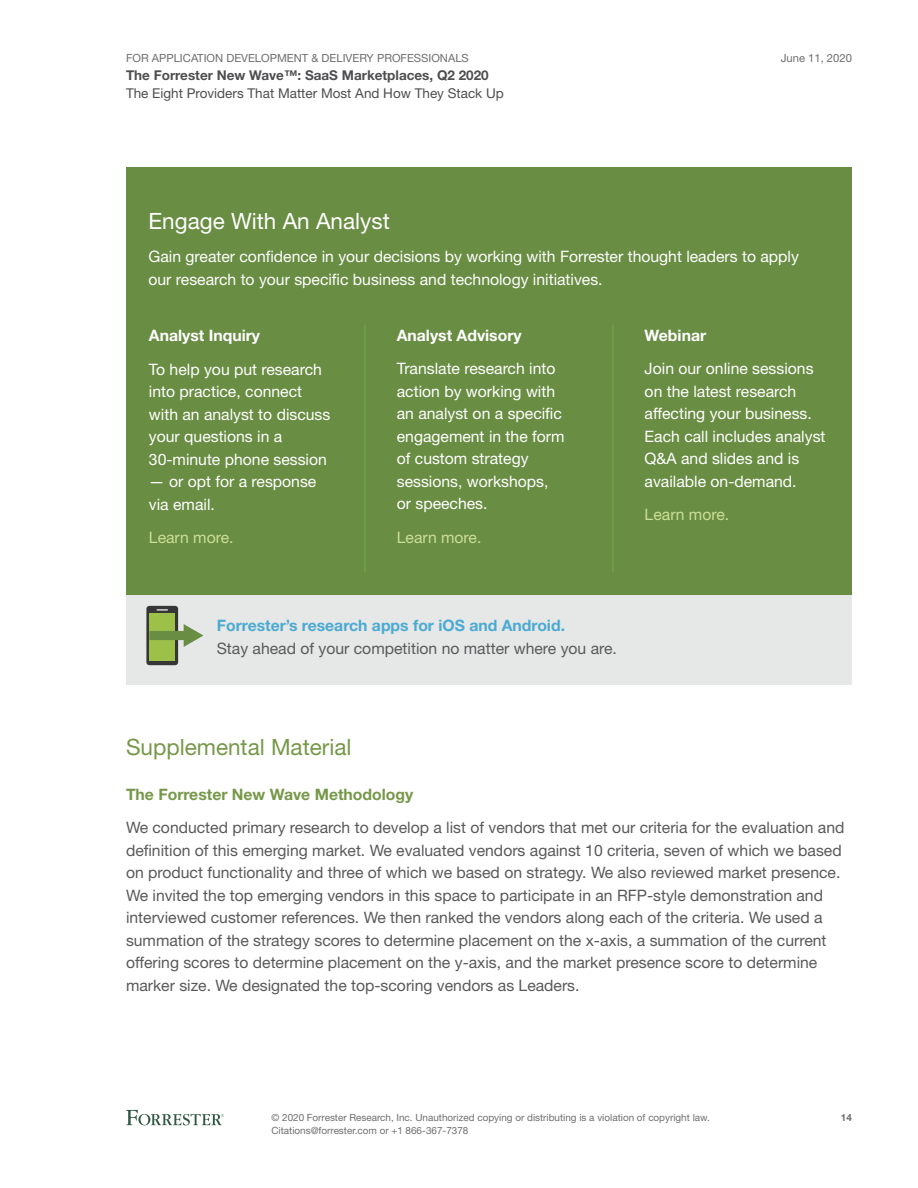
<style>
.page{position:relative;width:918px;height:1188px;background:#fff}
.page>*{position:absolute;margin:0;border:0;box-sizing:border-box;transform-origin:0 0}
.t1{font:22.5px "Helvetica Neue LT Std";color:#769849}
.t2{font:22.5px "Helvetica Neue LT Std";color:#fff}
.t3{font:15.75px/22.5px "Helvetica Neue LT Std";color:#59595b}
.t4{font:15.75px/22.5px "Helvetica Neue LT Std";color:#fff}
.t5{font:700 15.75px "Helvetica Neue LT Std";color:#4aaad1}
.t6{font:700 15.75px "Helvetica Neue LT Std";color:#fff}
.t7{font:700 15.75px "Helvetica Neue LT Std";color:#769849}
.t8{font:15.75px "Helvetica Neue LT Std";color:#cddf96}
.t9{font:13.5px "Helvetica Neue LT Std";color:#4e4e50}
.t10{font:700 13.5px "Helvetica Neue LT Std";color:#4e4e50}
.t11{font:11.25px "Helvetica Neue LT Std";color:#6d6e70}
.t12{font:9.9px/12.8px "Helvetica Neue LT Std";color:#6d6e70}
.t13{font:700 9.9px "Helvetica Neue LT Std";color:#6d6e70}
</style>
<div class="page">
<svg style="left:126px;top:1110px;width:98px;height:15px"></svg>
<div style="left:126px;top:167px;width:726px;height:428px;background:#698d43"></div>
<hr style="left:364px;top:325px;width:2px;height:247px;background:#73a145">
<hr style="left:612px;top:325px;width:2px;height:247px;background:#73a145">
<div style="left:126px;top:595px;width:726px;height:90px;background:#e6e7e7"></div>
<svg style="left:146px;top:606px;width:32px;height:59px"></svg>
<div style="left:149px;top:613px;width:26px;height:48px;background:#9dc049"></div>
<div style="left:149px;top:631px;width:38px;height:9px;background:#698d43"></div>
<svg style="left:184px;top:624px;width:19px;height:23px"></svg>
<p class="t11" style="left:126px;top:51px;width:344px">For Application Development &amp; Delivery Professionals</p>
<p class="t10" style="left:126px;top:67px;width:364px">The Forrester New Wave™: SaaS Marketplaces, Q2 2020</p>
<p class="t9" style="left:126px;top:85px;width:379px">The Eight Providers That Matter Most And How They Stack Up</p>
<p class="t11" style="left:781px;top:51px;width:73px">June 11, 2020</p>
<h1 class="t2" style="left:148px;top:207px;width:243px">Engage With An Analyst</h1>
<p class="t4" style="left:148px;top:245px;width:652px">Gain greater confidence in your decisions by working with Forrester thought leaders to apply our research to your specific business and technology initiatives.</p>
<p class="t6" style="left:149px;top:325px;width:113px">Analyst Inquiry</p>
<p class="t4" style="left:149px;top:357px;width:183px">To help you put research into practice, connect with an analyst to discuss your questions in a<br>30-minute phone session</p>
<p class="t4" style="left:149px;top:470px;width:169px">— or opt for a response via email.</p>
<p class="t8" style="left:149px;top:528px;width:86px">Learn more.</p>
<p class="t6" style="left:397px;top:325px;width:126px">Analyst Advisory</p>
<p class="t4" style="left:397px;top:357px;width:169px">Translate research into action by working with an analyst on a specific engagement in the form of custom strategy sessions, workshops, or speeches.</p>
<p class="t8" style="left:397px;top:528px;width:86px">Learn more.</p>
<p class="t6" style="left:645px;top:325px;width:63px">Webinar</p>
<p class="t4" style="left:645px;top:357px;width:182px">Join our online sessions on the latest research affecting your business.<br>Each call includes analyst<br>Q&amp;A and slides and is available on-demand.</p>
<p class="t8" style="left:645px;top:505px;width:86px">Learn more.</p>
<p class="t5" style="left:217px;top:616px;width:350px">Forrester’s research apps for iOS and Android.</p>
<p class="t3" style="left:217px;top:637px;width:402px">Stay ahead of your competition no matter where you are.</p>
<h1 class="t1" style="left:126px;top:733px;width:227px">Supplemental Material</h1>
<p class="t7" style="left:126px;top:784px;width:289px">The Forrester New Wave Methodology</p>
<p class="t3" style="left:126px;top:816px;width:720px">We conducted primary research to develop a list of vendors that met our criteria for the evaluation and definition of this emerging market. We evaluated vendors against 10 criteria, seven of which we based on product functionality and three of which we based on strategy. We also reviewed market presence.<br>We invited the top emerging vendors in this space to participate in an RFP-style demonstration and interviewed customer references. We then ranked the vendors along each of the criteria. We used a summation of the strategy scores to determine placement on the x-axis, a summation of the current offering scores to determine placement on the y-axis, and the market presence score to determine marker size. We designated the top-scoring vendors as Leaders.</p>
<p class="t12" style="left:272px;top:1111px;width:440px">© 2020 Forrester Research, I nc. Unauthorized copying or distributing is a violation of copyright law.<br>Citations@forrester.com or +1 866-367-7378</p>
<p class="t13" style="left:841px;top:1112px;width:13px">14</p>
</div>
